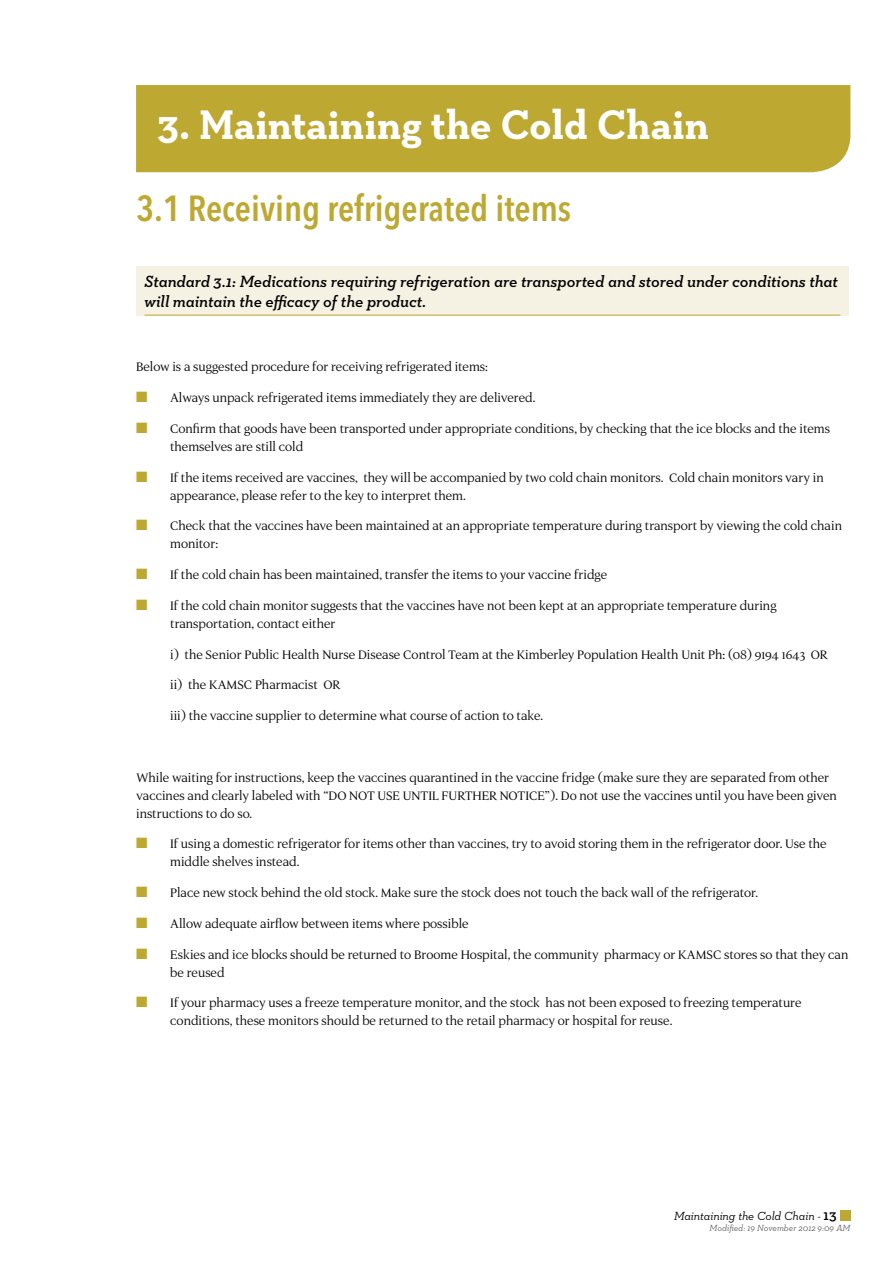
<style>
.page{position:relative;width:893px;height:1263px;background:#fff}
.page>*{position:absolute;margin:0;border:0;box-sizing:border-box;transform-origin:0 0}
.t1{font:700 42px "Neutraface Slab Text";color:#fff}
.t2{font:600 condensed 36px "Avenir Next LT Pro";color:#bda832}
.t3{font:italic 600 16.5px/19.8px "Neutraface Slab Text";color:#000}
.t4{font:15px/18px "Luxury Text";color:#000}
.t5{font:italic 12px "Neutraface Slab Text";color:#000}
.t6{font:italic 9px "Neutraface Slab Text";color:#636466}
.s1{color:#bda832}
.s2{font-weight:600;font-style:normal;font-size:15px}
</style>
<div class="page">
<div style="left:840px;top:1210px;width:10px;height:10px;background:#bda832"></div>
<div style="left:136px;top:85px;width:714px;height:87px;background:#bda832"></div>
<div style="left:136px;top:266px;width:713px;height:50px;background:#f5f1e3"></div>
<hr style="left:145px;top:315px;width:695px;height:1px;background:#bda832">
<h1 class="t1" style="left:157px;top:98px;width:553px">3. Maintaining the Cold Chain</h1>
<h2 class="t2" style="left:136px;top:186px;width:437px">3.1 Receiving refrigerated items</h2>
<p class="t3" style="left:145px;top:272px;width:695px">Standard 3.1: Medications requiring refrigeration are transported and stored under conditions that will maintain the efficacy of the product.</p>
<p class="t4" style="left:136px;top:357px;width:353px">Below is a suggested procedure for receiving refrigerated items:</p>
<p class="t4" style="left:136px;top:388px;width:401px"><span class="s1">■</span> Always unpack refrigerated items immediately they are delivered.</p>
<p class="t4" style="left:170px;top:419px;width:661px;text-indent:-34px"><span class="s1">■</span> Confirm that goods have been transported under appropriate conditions, by checking that the ice blocks and the items themselves are still cold</p>
<p class="t4" style="left:170px;top:467px;width:655px;text-indent:-34px"><span class="s1">■</span> If the items received are vaccines, they will be accompanied by two cold chain monitors. Cold chain monitors vary in appearance, please refer to the key to interpret them.</p>
<p class="t4" style="left:170px;top:516px;width:673px;text-indent:-34px"><span class="s1">■</span> Check that the vaccines have been maintained at an appropriate temperature during transport by viewing the cold chain monitor:</p>
<p class="t4" style="left:136px;top:565px;width:473px"><span class="s1">■</span> If the cold chain has been maintained, transfer the items to your vaccine fridge</p>
<p class="t4" style="left:170px;top:596px;width:608px;text-indent:-34px"><span class="s1">■</span> If the cold chain monitor suggests that the vaccines have not been kept at an appropriate temperature during transportation, contact either</p>
<p class="t4" style="left:170px;top:638px;width:659px;line-height:30.8px">i) the Senior Public Health Nurse Disease Control Team at the Kimberley Population Health Unit Ph: (08) 9194 1643 OR ii) the KAMSC Pharmacist OR<br>iii) the vaccine supplier to determine what course of action to take.</p>
<p class="t4" style="left:136px;top:767px;width:702px">While waiting for instructions, keep the vaccines quarantined in the vaccine fridge (make sure they are separated from other vaccines and clearly labeled with “DO NOT USE UNTIL FURTHER NOTICE”). Do not use the vaccines until you have been given instructions to do so.</p>
<p class="t4" style="left:170px;top:834px;width:658px;text-indent:-34px"><span class="s1">■</span> If using a domestic refrigerator for items other than vaccines, try to avoid storing them in the refrigerator door. Use the middle shelves instead.</p>
<p class="t4" style="left:136px;top:883px;width:623px"><span class="s1">■</span> Place new stock behind the old stock. Make sure the stock does not touch the back wall of the refrigerator.</p>
<p class="t4" style="left:136px;top:914px;width:334px"><span class="s1">■</span> Allow adequate airflow between items where possible</p>
<p class="t4" style="left:170px;top:944px;width:680px;text-indent:-34px"><span class="s1">■</span> Eskies and ice blocks should be returned to Broome Hospital, the community pharmacy or KAMSC stores so that they can be reused</p>
<p class="t4" style="left:170px;top:993px;width:633px;text-indent:-34px"><span class="s1">■</span> If your pharmacy uses a freeze temperature monitor, and the stock has not been exposed to freezing temperature conditions, these monitors should be returned to the retail pharmacy or hospital for reuse.</p>
<p class="t5" style="left:674px;top:1208px;width:164px">Maintaining the Cold Chain - <span class="s2">13</span></p>
<p class="t6" style="left:710px;top:1222px;width:142px">Modified: 19 November 2012 9:09 AM</p>
</div>
